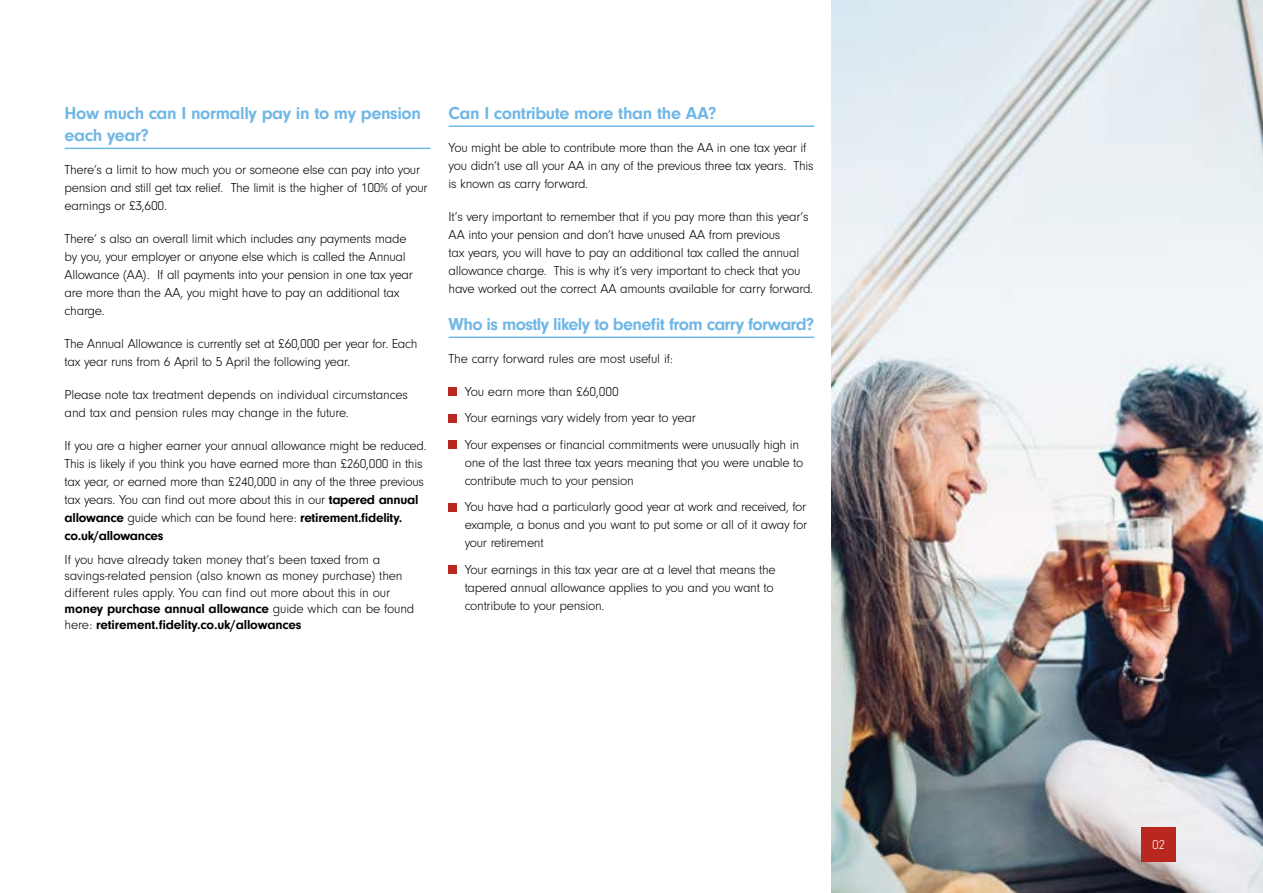
<style>
.page{position:relative;width:1263px;height:893px;background:#fff}
.page>*{position:absolute;margin:0;border:0;box-sizing:border-box;transform-origin:0 0}
.t1{font:700 18px/22.5px "Neuzeit Gro";letter-spacing:-.02em;color:#70b7e6}
.t2{font:300 13.5px/18px "Neuzeit Gro";letter-spacing:-.02em;color:#000}
.t3{font:300 13.5px "Neuzeit Gro";color:#fff}
.s1{font-weight:700}
</style>
<div class="page">
<hr style="left:65px;top:148px;width:365px;height:1px;background:#70b7e6">
<img style="left:831px;top:0;width:432px;height:893px">
<hr style="left:449px;top:125px;width:365px;height:2px;background:#70b7e6">
<hr style="left:449px;top:337px;width:365px;height:1px;background:#70b7e6">
<div style="left:449px;top:387px;width:8px;height:9px;background:#b8281f"></div>
<div style="left:449px;top:414px;width:8px;height:8px;background:#b8281f"></div>
<div style="left:449px;top:440px;width:8px;height:9px;background:#b8281f"></div>
<div style="left:449px;top:503px;width:8px;height:8px;background:#b8281f"></div>
<div style="left:449px;top:565px;width:8px;height:9px;background:#b8281f"></div>
<div style="left:1142px;top:827px;width:34px;height:34px;background:#b8281f"></div>
<h1 class="t1" style="left:65px;top:102px;width:358px">How much can I normally pay in to my pension each year?</h1>
<p class="t2" style="left:65px;top:161px;width:365px">There’s a limit to how much you or someone else can pay into your pension and still get tax relief. The limit is the higher of 100% of your earnings or £3,600.</p>
<p class="t2" style="left:65px;top:230px;width:350px">There’ s also an overall limit which includes any payments made by you, your employer or anyone else which is called the Annual Allowance (AA). If all payments into your pension in one tax year are more than the AA, you might have to pay an additional tax charge.</p>
<p class="t2" style="left:65px;top:335px;width:354px">The Annual Allowance is currently set at £60,000 per year for. Each tax year runs from 6 April to 5 April the following year.</p>
<p class="t2" style="left:65px;top:386px;width:345px">Please note tax treatment depends on individual circumstances and tax and pension rules may change in the future.</p>
<p class="t2" style="left:65px;top:437px;width:363px">If you are a higher earner your annual allowance might be reduced.<br>This is likely if you think you have earned more than £260,000 in this tax year, or earned more than £240,000 in any of the three previous tax years. You can find out more about this in our <span class="s1">tapered annual allowance</span> guide which can be found here: <span class="s1">retirement.fidelity. co.uk/allowances</span></p>
<p class="t2" style="left:65px;top:552px;width:351px;line-height:16px">If you have already taken money that’s been taxed from a savings-related pension (also known as money purchase) then different rules apply. You can find out more about this in our <span class="s1">money purchase annual allowance</span> guide which can be found here: <span class="s1">retirement.fidelity.co.uk/allowances</span></p>
<h1 class="t1" style="left:449px;top:102px;width:269px">Can I contribute more than the AA?</h1>
<p class="t2" style="left:449px;top:139px;width:367px">You might be able to contribute more than the AA in one tax year if you didn’t use all your AA in any of the previous three tax years. This is known as carry forward.</p>
<p class="t2" style="left:449px;top:208px;width:366px">It’s very important to remember that if you pay more than this year’s AA into your pension and don’t have unused AA from previous<br>tax years, you will have to pay an additional tax called the annual allowance charge. This is why it’s very important to check that you have worked out the correct AA amounts available for carry forward.</p>
<h1 class="t1" style="left:449px;top:313px;width:367px">Who is mostly likely to benefit from carry forward?</h1>
<p class="t2" style="left:449px;top:350px;width:226px">The carry forward rules are most useful if:</p>
<p class="t2" style="left:465px;top:379px;width:336px;line-height:26.5px">You earn more than £60,000<br>Your earnings vary widely from year to year<br>Your expenses or financial commitments were unusually high in</p>
<p class="t2" style="left:465px;top:454px;width:340px">one of the last three tax years meaning that you were unable to contribute much to your pension</p>
<p class="t2" style="left:465px;top:498px;width:344px;text-align:justify">You have had a particularly good year at work and received, for example, a bonus and you want to put some or all of it away for your retirement</p>
<p class="t2" style="left:465px;top:561px;width:312px">Your earnings in this tax year are at a level that means the tapered annual allowance applies to you and you want to contribute to your pension.</p>
<p class="t3" style="left:1152px;top:837px;width:15px">02</p>
</div>
